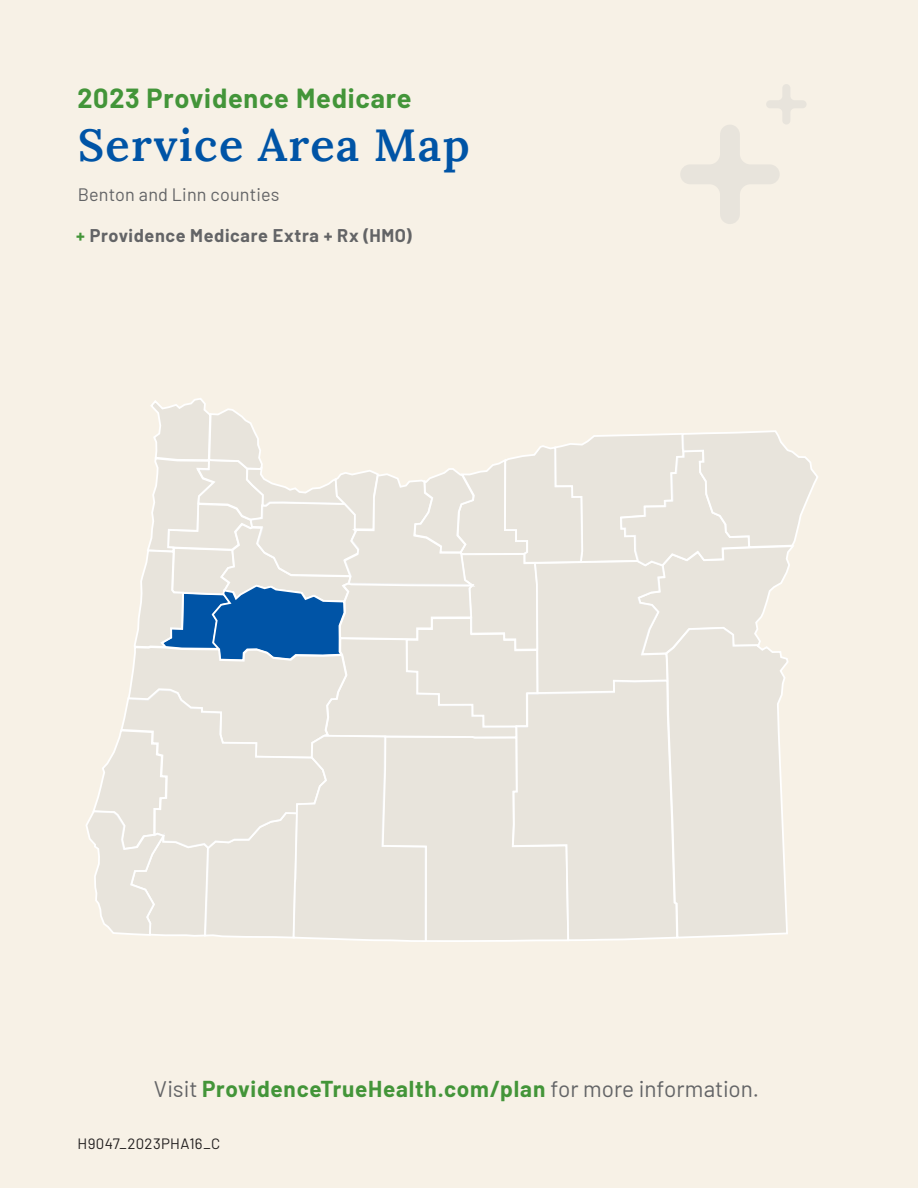
<style>
.page{position:relative;width:918px;height:1188px;background:#f7f1e6}
.page>*{position:absolute;margin:0;border:0;box-sizing:border-box;transform-origin:0 0}
.t1{font:600 45px "Lora";letter-spacing:.03em;color:#0054a6}
.t2{font:700 27px "Barlow";letter-spacing:.03em;color:#439539}
.t3{font:700 22.5px "Barlow";letter-spacing:.035em;color:#439539}
.t4{font:700 18px "Barlow";letter-spacing:.035em;color:#636466}
.t5{font:18px "Barlow";letter-spacing:.01em;color:#636466}
.t6{font:15px "Barlow";letter-spacing:.02em;color:#221f1f}
.s1{color:#439539}
.s2{font-weight:400;color:#636466}
</style>
<div class="page">
<svg style="left:680px;top:84px;width:126px;height:140px"></svg>
<svg style="left:85px;top:398px;width:733px;height:544px"></svg>
<p class="t2" style="left:77px;top:78px;width:336px">2023 Providence Medicare</p>
<h2 class="t1" style="left:78px;top:110px;width:394px">Service Area Map</h2>
<p class="t5" style="left:78px;top:181px;width:203px">Benton and Linn counties</p>
<p class="t4" style="left:76px;top:222px;width:337px"><span class="s1">+</span> Providence Medicare Extra + Rx (HMO)</p>
<p class="t3" style="left:154px;top:1072px;width:607px"><span class="s2">Visit</span> ProvidenceTrueHealth.com/plan <span class="s2">for more information.</span></p>
<p class="t6" style="left:78px;top:1133px;width:144px">H9047_2023PHA16_C</p>
</div>
